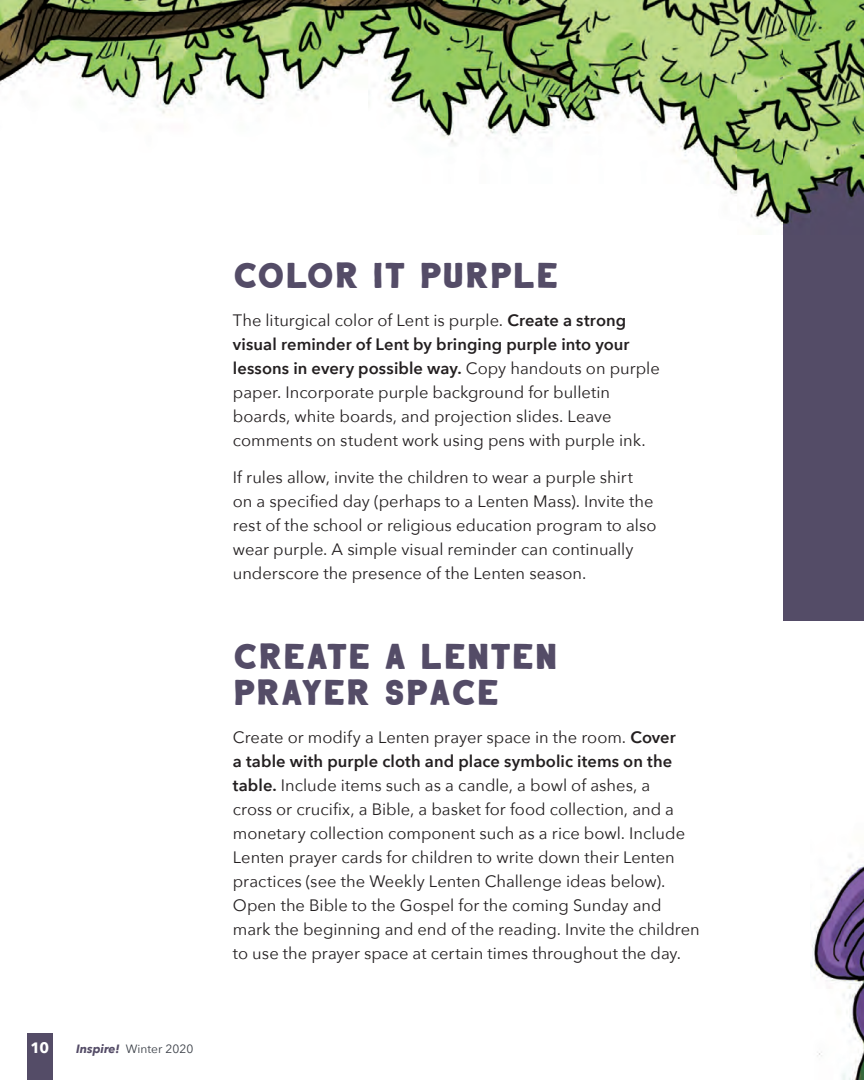
<style>
.page{position:relative;width:864px;height:1080px;background:#fff}
.page>*{position:absolute;margin:0;border:0;box-sizing:border-box;transform-origin:0 0}
.t1{font:36px/36px "Anthology";color:#544c67}
.t2{font:16.5px/24px "Avenir Next";color:#231f20}
.t3{font:700 15px "Avenir Next";color:#fff}
.t4{font:12px "Avenir Next";color:#393e46}
.s1{font-weight:700;font-style:italic;color:#544c67}
.s2{font-weight:600}
</style>
<div class="page">
<div style="left:783px;top:234px;width:27px;height:386px;background:#544c67"></div>
<img style="left:810px;top:234px;width:54px;height:846px">
<img style="left:0;top:0;width:864px;height:234px">
<div style="left:27px;top:1034px;width:25px;height:46px;background:#544c67"></div>
<p class="t3" style="left:30px;top:1035px;width:20px">10</p>
<p class="t4" style="left:76px;top:1039px;width:119px"><span class="s1">Inspire!</span> Winter 2020</p>
<h1 class="t1" style="left:233px;top:255px;width:327px">COLOR IT PURPLE</h1>
<p class="t2" style="left:233px;top:307px;width:429px">The liturgical color of Lent is purple. <span class="s2">Create a strong visual reminder of Lent by bringing purple into your lessons in every possible way.</span> Copy handouts on purple paper. Incorporate purple background for bulletin boards, white boards, and projection slides. Leave comments on student work using pens with purple ink.</p>
<p class="t2" style="left:233px;top:465px;width:425px">If rules allow, invite the children to wear a purple shirt on a specified day (perhaps to a Lenten Mass). Invite the rest of the school or religious education program to also wear purple. A simple visual reminder can continually underscore the presence of the Lenten season.</p>
<h1 class="t1" style="left:233px;top:636px;width:327px">CREATE A LENTEN<br>PRAYER SPACE</h1>
<p class="t2" style="left:233px;top:724px;width:468px">Create or modify a Lenten prayer space in the room. <span class="s2">Cover<br>a table with purple cloth and place symbolic items on the table.</span> Include items such as a candle, a bowl of ashes, a<br>cross or crucifix, a Bible, a basket for food collection, and a monetary collection component such as a rice bowl. Include Lenten prayer cards for children to write down their Lenten practices (see the Weekly Lenten Challenge ideas below).<br>Open the Bible to the Gospel for the coming Sunday and mark the beginning and end of the reading. Invite the children to use the prayer space at certain times throughout the day.</p>
</div>
